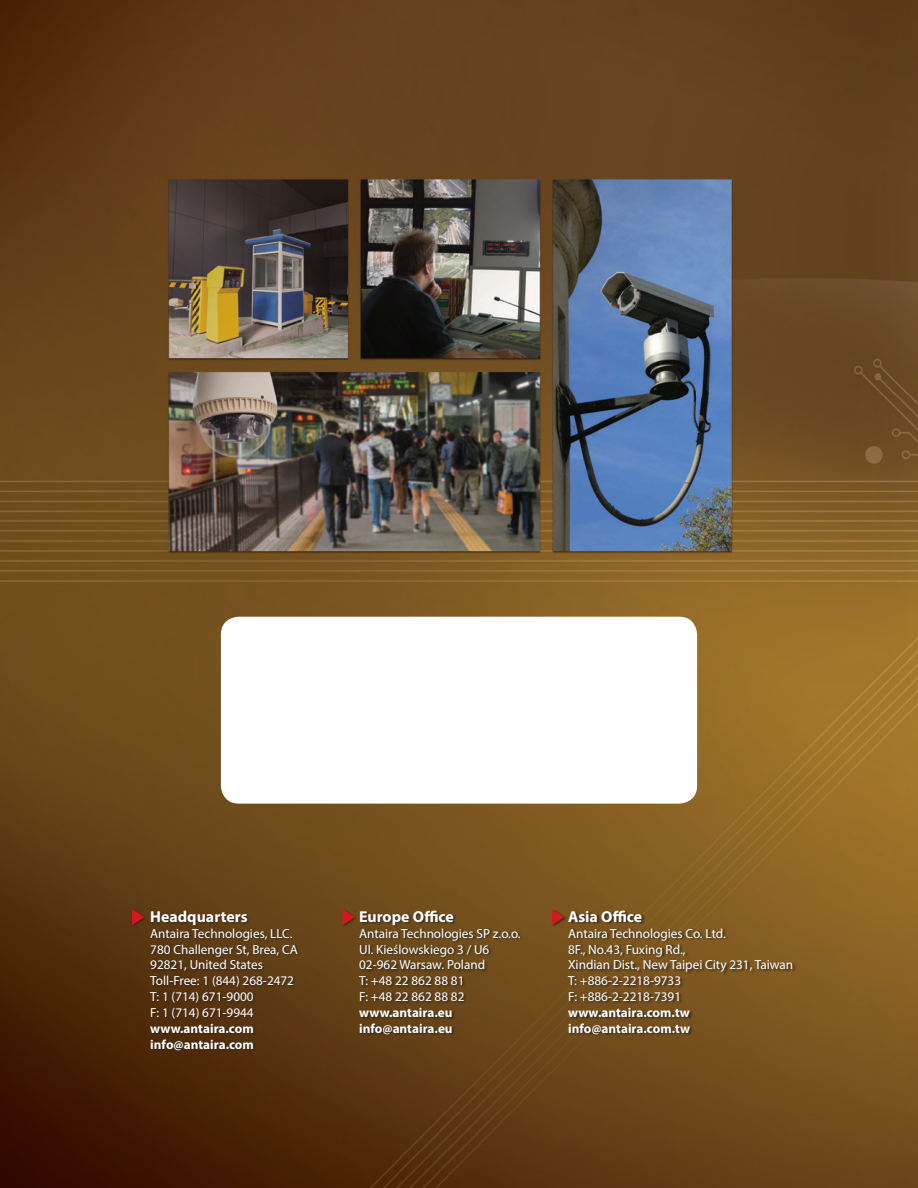
<style>
.page{position:relative;width:918px;height:1188px;background:#fff}
.page>*{position:absolute;margin:0;border:0;box-sizing:border-box;transform-origin:0 0}
.t1{font:700 15.9px "Myriad Pro";color:#fff}
.t2{font:13.2px "Myriad Pro";color:#fff}
.t3{font:700 13.2px "Myriad Pro";color:#fff}
</style>
<div class="page">
<img style="left:0;top:0;width:918px;height:1188px">
<div style="left:221px;top:617px;width:476px;height:187px;background:#fff;border-radius:18px"></div>
<div style="left:132px;top:908px;width:664px;height:145px;background:#231f20;opacity:.75"></div>
<svg style="left:132px;top:909px;width:12px;height:16px"></svg>
<svg style="left:343px;top:909px;width:12px;height:16px"></svg>
<svg style="left:552px;top:909px;width:12px;height:16px"></svg>
<p class="t1" style="left:150px;top:906px;width:99px">Headquarters</p>
<p class="t2" style="left:150px;top:925px;width:144px">Antaira Technologies, LLC.</p>
<p class="t2" style="left:150px;top:941px;width:149px">780 Challenger St, Brea, CA</p>
<p class="t2" style="left:150px;top:957px;width:114px">92821, United States</p>
<p class="t2" style="left:150px;top:973px;width:145px">Toll-Free: 1 (844) 268-2472</p>
<p class="t2" style="left:150px;top:989px;width:105px">T: 1 (714) 671-9000</p>
<p class="t2" style="left:150px;top:1004px;width:105px">F: 1 (714) 671-9944</p>
<p class="t3" style="left:150px;top:1020px;width:105px">www.antaira.com</p>
<p class="t3" style="left:150px;top:1036px;width:105px">info@antaira.com</p>
<p class="t1" style="left:359px;top:906px;width:96px">Europe Office</p>
<p class="t2" style="left:359px;top:925px;width:163px">Antaira Technologies SP z.o.o.</p>
<p class="t2" style="left:359px;top:941px;width:132px">Ul. Kieślowskiego 3 / U6</p>
<p class="t2" style="left:359px;top:957px;width:128px">02-962 Warsaw. Poland</p>
<p class="t2" style="left:359px;top:973px;width:107px">T: +48 22 862 88 81</p>
<p class="t2" style="left:359px;top:989px;width:107px">F: +48 22 862 88 82</p>
<p class="t3" style="left:359px;top:1004px;width:95px">www.antaira.eu</p>
<p class="t3" style="left:359px;top:1020px;width:95px">info@antaira.eu</p>
<p class="t1" style="left:568px;top:906px;width:76px">Asia Office</p>
<p class="t2" style="left:568px;top:925px;width:159px">Antaira Technologies Co. Ltd.</p>
<p class="t2" style="left:568px;top:941px;width:119px">8F., No.43, Fuxing Rd.,</p>
<p class="t2" style="left:568px;top:957px;width:227px">Xindian Dist., New Taipei City 231, Taiwan</p>
<p class="t2" style="left:568px;top:973px;width:115px">T: +886-2-2218-9733</p>
<p class="t2" style="left:568px;top:989px;width:115px">F: +886-2-2218-7391</p>
<p class="t3" style="left:568px;top:1004px;width:123px">www.antaira.com.tw</p>
<p class="t3" style="left:568px;top:1020px;width:123px">info@antaira.com.tw</p>
</div>
